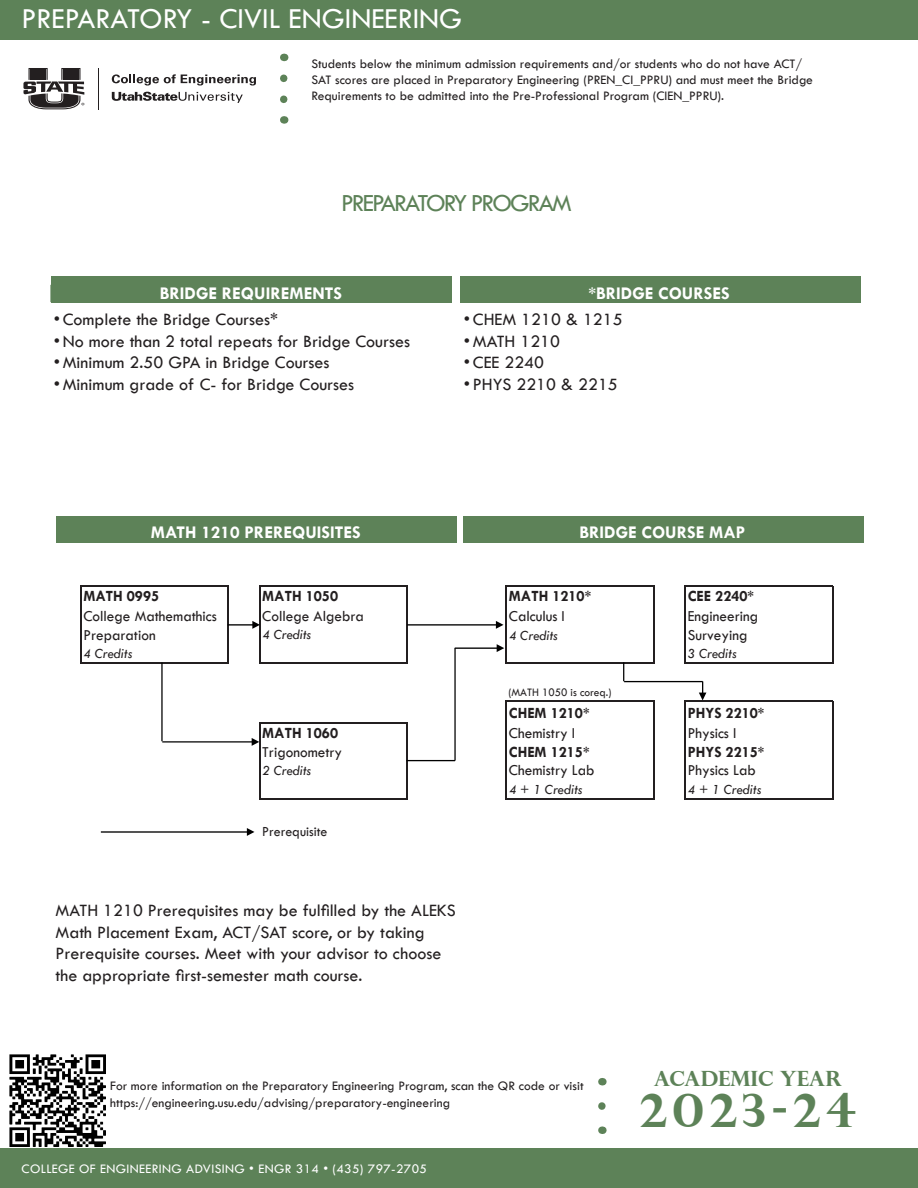
<style>
.page{position:relative;width:918px;height:1188px;background:#fff}
.page>*{position:absolute;margin:0;border:0;box-sizing:border-box;transform-origin:0 0}
.t1{font:700 46.5px "Perpetua Titling";letter-spacing:.12em;color:#5d8258}
.Degree_Name{font:30px "Tw Cen";color:#fff}
.Chart_Main_Heading{font:25.5px "Tw Cen";letter-spacing:-.075em;color:#5d8258}
.t2{font:700 21px "Perpetua Titling";letter-spacing:-.01em;color:#5d8258}
.t3{font:18px/21.6px "Tw Cen";color:#231f20}
.t4{font:700 18px "Tw Cen";color:#fff}
.t5{font:15.75px "Tw Cen";color:#231f20;scale:.96 1}
.t6{font:700 15.75px "Tw Cen";color:#231f20;scale:.96 1}
.t7{font:italic 14.4px "Tw Cen";color:#231f20;scale:.96 1}
.t8{font:14.4px "Tw Cen";color:#231f20;scale:.96 1}
.t9{font:13.5px/16.2px "Tw Cen";color:#231f20}
.Footer_Text{font:13.5px "Tw Cen";letter-spacing:.025em;color:#fff}
.t10{font:11.85px "Tw Cen";color:#231f20;scale:.96 1}
</style>
<div class="page">
<div style="left:0;top:1148px;width:918px;height:40px;background:#5d8258"></div>
<div style="left:0;top:0;width:918px;height:40px;background:#5d8258"></div>
<svg style="left:280px;top:78px;width:7px;height:25px"></svg>
<svg style="left:598px;top:1106px;width:8px;height:4px"></svg>
<img style="left:9px;top:1054px;width:96px;height:93px">
<svg style="left:23px;top:68px;width:61px;height:41px"></svg>
<hr style="left:98px;top:68px;width:1px;height:41px;background:#231f20">
<svg style="left:112px;top:74px;width:144px;height:12px"></svg>
<svg style="left:112px;top:92px;width:131px;height:11px"></svg>
<div style="left:463px;top:517px;width:401px;height:26px;background:#5d8258"></div>
<div style="left:56px;top:517px;width:400px;height:26px;background:#5d8258"></div>
<div style="left:51px;top:276px;width:401px;height:27px;background:#5d8258"></div>
<div style="left:460px;top:276px;width:401px;height:27px;background:#5d8258"></div>
<hr style="left:81px;top:585px;width:148px;height:1px;background:#231f20">
<hr style="left:260px;top:585px;width:148px;height:1px;background:#231f20">
<hr style="left:507px;top:585px;width:147px;height:1px;background:#231f20">
<hr style="left:684px;top:585px;width:119px;height:1px;background:#231f20">
<hr style="left:81px;top:663px;width:148px;height:1px;background:#231f20">
<hr style="left:260px;top:663px;width:148px;height:1px;background:#231f20">
<hr style="left:507px;top:663px;width:147px;height:1px;background:#231f20">
<hr style="left:506px;top:585px;width:1px;height:79px;background:#231f20">
<hr style="left:653px;top:586px;width:1px;height:78px;background:#231f20">
<hr style="left:507px;top:700px;width:147px;height:2px;background:#231f20">
<hr style="left:684px;top:586px;width:2px;height:78px;background:#231f20">
<hr style="left:684px;top:700px;width:119px;height:2px;background:#231f20">
<hr style="left:832px;top:586px;width:1px;height:78px;background:#231f20">
<hr style="left:259px;top:585px;width:1px;height:79px;background:#231f20">
<hr style="left:260px;top:722px;width:118px;height:1px;background:#231f20">
<hr style="left:407px;top:586px;width:1px;height:78px;background:#231f20">
<hr style="left:259px;top:722px;width:1px;height:39px;background:#231f20">
<hr style="left:260px;top:798px;width:148px;height:2px;background:#231f20">
<hr style="left:507px;top:798px;width:147px;height:2px;background:#231f20">
<hr style="left:80px;top:585px;width:1px;height:79px;background:#231f20">
<hr style="left:228px;top:586px;width:1px;height:78px;background:#231f20">
<hr style="left:259px;top:761px;width:1px;height:39px;background:#231f20">
<hr style="left:407px;top:723px;width:1px;height:77px;background:#231f20">
<hr style="left:506px;top:700px;width:1px;height:100px;background:#231f20">
<hr style="left:653px;top:702px;width:1px;height:98px;background:#231f20">
<hr style="left:684px;top:702px;width:2px;height:98px;background:#231f20">
<hr style="left:832px;top:702px;width:1px;height:98px;background:#231f20">
<hr style="left:803px;top:585px;width:30px;height:1px;background:#231f20">
<hr style="left:686px;top:663px;width:147px;height:1px;background:#231f20">
<hr style="left:803px;top:700px;width:30px;height:2px;background:#231f20">
<hr style="left:378px;top:722px;width:30px;height:1px;background:#231f20">
<hr style="left:686px;top:798px;width:147px;height:2px;background:#231f20">
<svg style="left:101px;top:828px;width:153px;height:8px"></svg>
<svg style="left:228px;top:621px;width:32px;height:8px"></svg>
<svg style="left:623px;top:662px;width:1px;height:19px"></svg>
<hr style="left:624px;top:681px;width:79px;height:1px;background:#000">
<svg style="left:699px;top:681px;width:7px;height:19px"></svg>
<svg style="left:407px;top:621px;width:97px;height:8px"></svg>
<hr style="left:407px;top:760px;width:48px;height:1px;background:#000">
<svg style="left:455px;top:644px;width:49px;height:8px"></svg>
<hr style="left:454px;top:648px;width:2px;height:113px;background:#000">
<svg style="left:162px;top:738px;width:97px;height:8px"></svg>
<hr style="left:161px;top:663px;width:2px;height:78px;background:#000">
<p class="Degree_Name" style="left:22px;top:0;width:442px">PREPARATORY - CIVIL ENGINEERING</p>
<p class="t9" style="left:311px;top:55px;width:503px">Students below the minimum admission requirements and/or students who do not have ACT/<br>SAT scores are placed in Preparatory Engineering (PREN_CI_PPRU) and must meet the Bridge<br>Requirements to be admitted into the Pre-Professional Program (CIEN_PPRU).</p>
<p class="Chart_Main_Heading" style="left:341px;top:188px;width:232px">PREPARATORY PROGRAM</p>
<p class="t4" style="left:160px;top:282px;width:184px">BRIDGE REQUIREMENTS</p>
<p class="t3" style="left:54px;top:309px;width:226px">•Complete the Bridge Courses*</p>
<p class="t3" style="left:54px;top:330px;width:358px">•No more than 2 total repeats for Bridge Courses</p>
<p class="t3" style="left:54px;top:352px;width:277px">•Minimum 2.50 GPA in Bridge Courses</p>
<p class="t3" style="left:54px;top:373px;width:302px">•Minimum grade of C- for Bridge Courses</p>
<p class="t4" style="left:151px;top:522px;width:211px">MATH 1210 PREREQUISITES</p>
<p class="t4" style="left:589px;top:282px;width:143px">*BRIDGE COURSES</p>
<p class="t3" style="left:464px;top:309px;width:160px">•CHEM 1210 &amp; 1215</p>
<p class="t3" style="left:464px;top:330px;width:98px">•MATH 1210</p>
<p class="t3" style="left:464px;top:352px;width:82px">•CEE 2240</p>
<p class="t3" style="left:464px;top:373px;width:156px">• PHYS 2210 &amp; 2215</p>
<p class="t4" style="left:580px;top:522px;width:167px">BRIDGE COURSE MAP</p>
<p class="t6" style="left:83px;top:586px;width:81px">MATH 0995</p>
<p class="t6" style="left:262px;top:586px;width:81px">MATH 1050</p>
<p class="t6" style="left:509px;top:586px;width:87px">MATH 1210*</p>
<p class="t6" style="left:688px;top:586px;width:71px">CEE 2240*</p>
<p class="t5" style="left:83px;top:606px;width:140px">College Mathemathics</p>
<p class="t5" style="left:509px;top:606px;width:60px">Calculus I</p>
<p class="t5" style="left:688px;top:606px;width:75px">Engineering</p>
<p class="t5" style="left:83px;top:625px;width:77px">Preparation</p>
<p class="t7" style="left:509px;top:626px;width:53px">4 Credits</p>
<p class="t5" style="left:688px;top:625px;width:64px">Surveying</p>
<p class="t7" style="left:83px;top:645px;width:53px">4 Credits</p>
<p class="t7" style="left:688px;top:645px;width:53px">3 Credits</p>
<p class="t10" style="left:508px;top:685px;width:109px">(MATH 1050 is coreq.)</p>
<p class="t6" style="left:509px;top:703px;width:86px">CHEM 1210*</p>
<p class="t6" style="left:688px;top:703px;width:81px">PHYS 2210*</p>
<p class="t6" style="left:262px;top:723px;width:81px">MATH 1060</p>
<p class="t5" style="left:509px;top:723px;width:71px">Chemistry I</p>
<p class="t5" style="left:688px;top:723px;width:52px">Physics I</p>
<p class="t6" style="left:509px;top:742px;width:86px">CHEM 1215*</p>
<p class="t6" style="left:688px;top:742px;width:81px">PHYS 2215*</p>
<p class="t7" style="left:262px;top:762px;width:53px">2 Credits</p>
<p class="t5" style="left:509px;top:761px;width:91px">Chemistry Lab</p>
<p class="t5" style="left:688px;top:761px;width:72px">Physics Lab</p>
<p class="t7" style="left:509px;top:781px;width:78px">4 + 1 Credits</p>
<p class="t7" style="left:688px;top:781px;width:78px">4 + 1 Credits</p>
<p class="t8" style="left:262px;top:822px;width:70px">Prerequisite</p>
<p class="t5" style="left:262px;top:606px;width:107px">College Algebra</p>
<p class="t7" style="left:262px;top:626px;width:53px">4 Credits</p>
<p class="t5" style="left:262px;top:742px;width:85px">Trigonometry</p>
<p class="t3" style="left:56px;top:900px;width:402px">MATH 1210 Prerequisites may be fulfilled by the ALEKS Math Placement Exam, ACT/SAT score, or by taking Prerequisite courses. Meet with your advisor to choose the appropriate first-semester math course.</p>
<p class="t9" style="left:110px;top:1078px;width:475px">For more information on the Preparatory Engineering Program, scan the QR code or visit</p>
<p class="t9" style="left:110px;top:1094px;width:341px">https://engineering.usu.edu/advising/preparatory-engineering</p>
<p class="Footer_Text" style="left:22px;top:1160px;width:407px">COLLEGE OF ENGINEERING ADVISING • ENGR 314 • (435) 797-2705</p>
<p class="t2" style="left:654px;top:1066px;width:189px">ACADEMIC YEAR</p>
<p class="t1" style="left:640px;top:1081px;width:218px">2023-24</p>
</div>
